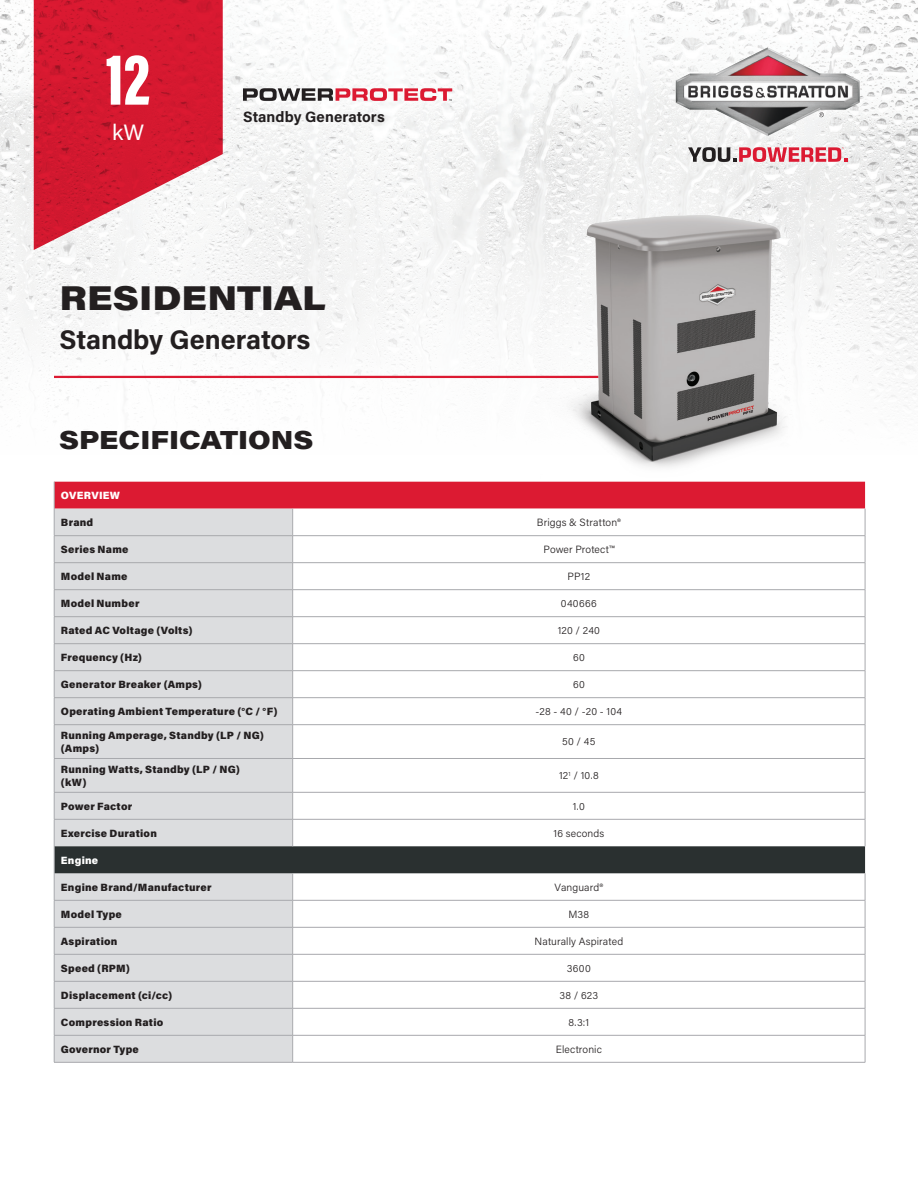
<style>
.page{position:relative;width:918px;height:1188px;background:#fff}
.page>*{position:absolute;margin:0;border:0;box-sizing:border-box;transform-origin:0 0}
.t1{font:900 75px "Acumin Pro Extra Cond";color:#fff}
.t2{font:33.75px "Acumin Variable Concept";letter-spacing:.175em;color:#231f20}
.t3{font:700 27px "Acumin Pro";letter-spacing:-.005em;color:#231f20}
.t4{font:25.65px "Acumin Variable Concept";letter-spacing:.165em;color:#231f20}
.t5{font:22.2px "Acumin Pro";color:#fff}
.t6{font:700 15px "Acumin Pro";letter-spacing:.005em;color:#231f20}
.t7{font:900 10.5px/12.6px "Acumin Pro";letter-spacing:.025em;color:#231f20}
.t8{font:300 10.5px "Acumin Pro";letter-spacing:.015em;color:#231f20}
.t9{font:900 10.5px "Acumin Pro";letter-spacing:.025em;color:#fff}
</style>
<div class="page">
<img style="left:0;top:0;width:918px;height:688px">
<hr style="left:54px;top:376px;width:554px;height:2px;background:#dc1a32">
<svg style="left:34px;top:0;width:189px;height:250px;fill:#d61930"></svg>
<img style="left:529px;top:192px;width:306px;height:290px">
<div style="left:55px;top:725px;width:237px;height:67px;background:#dcdddf"></div>
<svg style="left:293px;top:725px;width:572px;height:67px"></svg>
<hr style="left:54px;top:724px;width:239px;height:1px;background:#a8a9ad">
<hr style="left:293px;top:724px;width:572px;height:1px;background:#a8a9ad">
<hr style="left:292px;top:725px;width:1px;height:33px;background:#a8a9ad">
<hr style="left:865px;top:725px;width:1px;height:33px;background:#a8a9ad">
<hr style="left:54px;top:758px;width:239px;height:1px;background:#a8a9ad">
<hr style="left:293px;top:758px;width:572px;height:1px;background:#a8a9ad">
<hr style="left:292px;top:759px;width:1px;height:33px;background:#a8a9ad">
<hr style="left:865px;top:759px;width:1px;height:33px;background:#a8a9ad">
<hr style="left:54px;top:792px;width:239px;height:1px;background:#a8a9ad">
<hr style="left:293px;top:792px;width:572px;height:1px;background:#a8a9ad">
<hr style="left:54px;top:1062px;width:239px;height:1px;background:#a8a9ad">
<hr style="left:293px;top:1062px;width:572px;height:1px;background:#a8a9ad">
<svg style="left:54px;top:482px;width:812px;height:242px"></svg>
<hr style="left:54px;top:725px;width:1px;height:33px;background:#a8a9ad">
<hr style="left:54px;top:759px;width:1px;height:33px;background:#a8a9ad">
<svg style="left:54px;top:793px;width:812px;height:269px"></svg>
<img style="left:676px;top:48px;width:184px;height:88px">
<svg style="left:688px;top:147px;width:159px;height:15px"></svg>
<svg style="left:243px;top:88px;width:209px;height:13px"></svg>
<h1 class="t1" style="left:106px;top:33px;width:46px">12</h1>
<h3 class="t5" style="left:112px;top:117px;width:33px">kW</h3>
<h3 class="t6" style="left:243px;top:106px;width:143px">Standby Generators</h3>
<h2 class="t2" style="left:59px;top:275px;width:263px">RESIDENTIAL</h2>
<h3 class="t3" style="left:59px;top:321px;width:253px">Standby Generators</h3>
<h3 class="t4" style="left:59px;top:422px;width:251px">SPECIFICATIONS</h3>
<p class="t9" style="left:61px;top:488px;width:61px">OVERVIEW</p>
<p class="t7" style="left:61px;top:516px;width:34px">Brand</p>
<p class="t8" style="left:537px;top:515px;width:86px">Briggs &amp; Stratton®</p>
<p class="t7" style="left:61px;top:543px;width:69px">Series Name</p>
<p class="t8" style="left:543px;top:542px;width:72px">Power Protect™</p>
<p class="t7" style="left:61px;top:570px;width:68px">Model Name</p>
<p class="t8" style="left:568px;top:569px;width:24px">PP12</p>
<p class="t7" style="left:61px;top:597px;width:80px">Model Number</p>
<p class="t8" style="left:561px;top:596px;width:37px">040666</p>
<p class="t7" style="left:61px;top:624px;width:133px">Rated AC Voltage (Volts)</p>
<p class="t8" style="left:558px;top:623px;width:44px">120 / 240</p>
<p class="t7" style="left:61px;top:651px;width:83px">Frequency (Hz)</p>
<p class="t8" style="left:573px;top:650px;width:13px">60</p>
<p class="t7" style="left:61px;top:678px;width:143px">Generator Breaker (Amps)</p>
<p class="t8" style="left:573px;top:677px;width:13px">60</p>
<p class="t7" style="left:61px;top:705px;width:218px">Operating Ambient Temperature (°C / °F)</p>
<p class="t8" style="left:536px;top:704px;width:88px">-28 - 40 / -20 - 104</p>
<p class="t7" style="left:61px;top:729px;width:204px">Running Amperage, Standby (LP / NG) (Amps)</p>
<p class="t8" style="left:562px;top:735px;width:35px">50 / 45</p>
<p class="t7" style="left:61px;top:762px;width:180px">Running Watts, Standby (LP / NG) (kW)</p>
<p class="t8" style="left:559px;top:768px;width:41px">12<sup>1</sup> / 10.8</p>
<p class="t7" style="left:61px;top:799px;width:73px">Power Factor</p>
<p class="t8" style="left:573px;top:799px;width:14px">1.0</p>
<p class="t7" style="left:61px;top:826px;width:98px">Exercise Duration</p>
<p class="t8" style="left:553px;top:826px;width:52px">16 seconds</p>
<p class="t9" style="left:61px;top:853px;width:39px">Engine</p>
<p class="t7" style="left:61px;top:880px;width:152px">Engine Brand/Manufacturer</p>
<p class="t8" style="left:555px;top:880px;width:50px">Vanguard®</p>
<p class="t7" style="left:61px;top:907px;width:63px">Model Type</p>
<p class="t8" style="left:568px;top:907px;width:22px">M38</p>
<p class="t7" style="left:61px;top:934px;width:58px">Aspiration</p>
<p class="t8" style="left:535px;top:934px;width:90px">Naturally Aspirated</p>
<p class="t7" style="left:61px;top:961px;width:70px">Speed (RPM)</p>
<p class="t8" style="left:567px;top:961px;width:25px">3600</p>
<p class="t7" style="left:61px;top:988px;width:113px">Displacement (ci/cc)</p>
<p class="t8" style="left:559px;top:988px;width:40px">38 / 623</p>
<p class="t7" style="left:61px;top:1015px;width:104px">Compression Ratio</p>
<p class="t8" style="left:569px;top:1015px;width:22px">8.3:1</p>
<p class="t7" style="left:61px;top:1042px;width:79px">Governor Type</p>
<p class="t8" style="left:556px;top:1042px;width:48px">Electronic</p>
</div>
